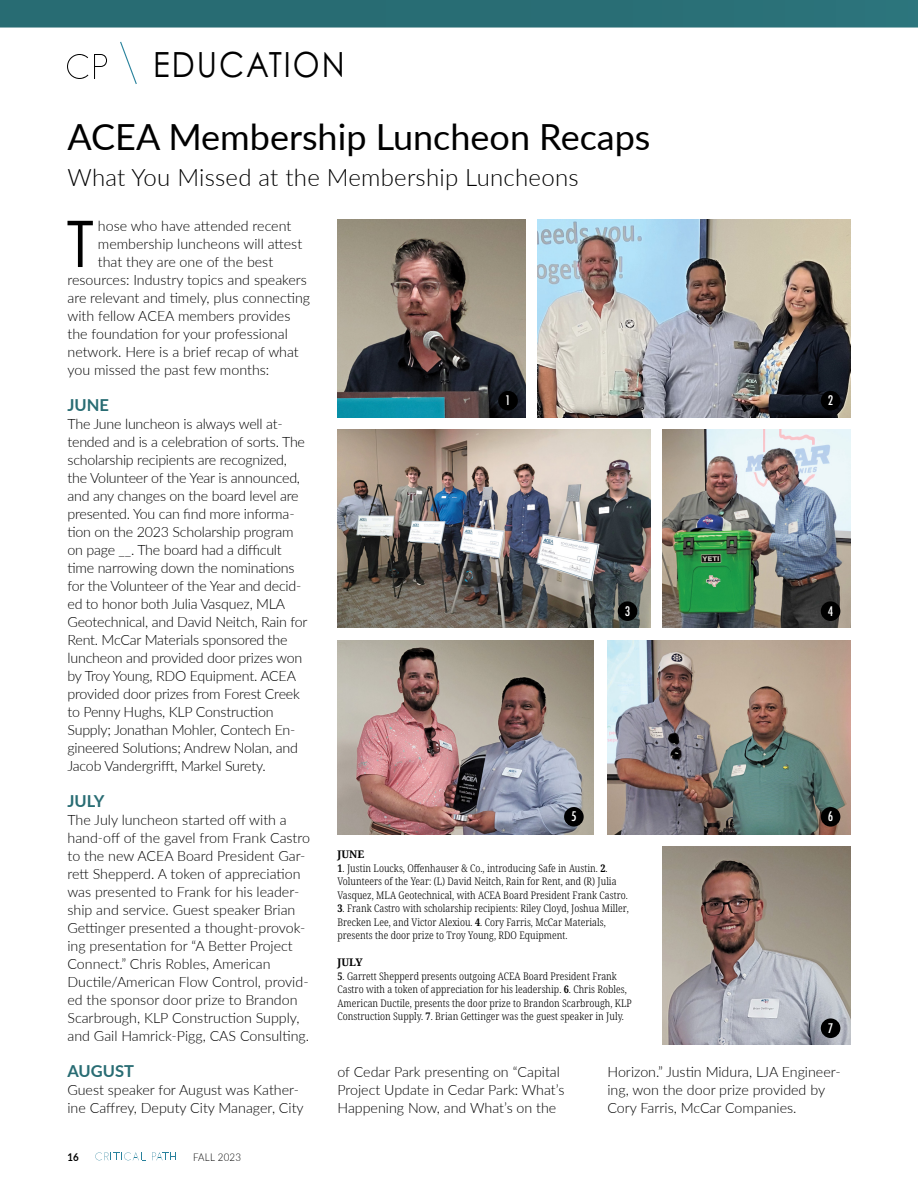
<style>
.page{position:relative;width:918px;height:1188px;background:#fff}
.page>*{position:absolute;margin:0;border:0;box-sizing:border-box;transform-origin:0 0}
.DropCap_Intro{font:64.35px "Century Gothic Pro";color:#000}
.Headline{font:36px "Lato";color:#000}
.t1{font:34.65px "Century Gothic Pro";letter-spacing:.065em;color:#000;scale:.89 1}
.Sub-Headline{font:300 24px "Lato";letter-spacing:.01em;color:#000}
.Body_Text_Indent{font:700 16.5px "Lato";color:#286c73}
.t2{font:500 14.55px "Futura PT Cond";color:#fff}
.Body_Text_No_Indent{font:300 14.25px/18px "Lato";color:#000}
.Body_Text_Indent-2{font:300 14.25px/18px "Lato";letter-spacing:-.015em;color:#000}
.DropCap_Intro-2{font:300 14.25px "Lato";color:#000}
.t3{font:300 10.8px "Lato";letter-spacing:.025em;color:#000;scale:.91 1}
.t4{font:700 10.8px "Lato";color:#000;scale:.91 1}
.t5{font:300 condensed 10.5px/13.5px "Noto Serif";letter-spacing:.005em;color:#000}
.t6{font:700 10.5px "Noto Serif";letter-spacing:.005em;color:#000}
.s1{font-weight:600}
.s2{font-weight:700}
</style>
<div class="page">
<svg style="left:95px;top:1152px;width:50px;height:9px"></svg>
<svg style="left:152px;top:1152px;width:24px;height:8px"></svg>
<img style="left:538px;top:219px;width:312px;height:198px">
<img style="left:338px;top:219px;width:188px;height:198px">
<img style="left:338px;top:430px;width:312px;height:198px">
<img style="left:662px;top:430px;width:188px;height:198px">
<img style="left:338px;top:640px;width:256px;height:194px">
<img style="left:608px;top:640px;width:242px;height:194px">
<img style="left:662px;top:847px;width:188px;height:198px">
<svg style="left:94px;top:54px;width:13px;height:25px"></svg>
<svg style="left:67px;top:54px;width:21px;height:25px"></svg>
<svg style="left:120px;top:41px;width:17px;height:43px"></svg>
<div style="left:0;top:0;width:918px;height:28px;background:#286d74"></div>
<div style="left:498px;top:391px;width:20px;height:20px;background:#000;border-radius:50%"></div>
<div style="left:821px;top:391px;width:19px;height:20px;background:#000;border-radius:50%"></div>
<div style="left:618px;top:601px;width:19px;height:20px;background:#000;border-radius:50%"></div>
<div style="left:821px;top:601px;width:19px;height:20px;background:#000;border-radius:50%"></div>
<div style="left:564px;top:807px;width:20px;height:20px;background:#000;border-radius:50%"></div>
<div style="left:821px;top:807px;width:19px;height:20px;background:#000;border-radius:50%"></div>
<div style="left:821px;top:1018px;width:19px;height:20px;background:#000;border-radius:50%"></div>
<p class="t1" style="left:153px;top:44px;width:217px">EDUCATION</p>
<p class="Headline" style="left:68px;top:112px;width:585px">ACEA Membership Luncheon Recaps</p>
<p class="Sub-Headline" style="left:68px;top:161px;width:513px">What You Missed at the Membership Luncheons</p>
<p class="DropCap_Intro" style="left:66px;top:205px;width:29px">T</p>
<p class="DropCap_Intro-2" style="left:98px;top:216px;width:195px">hose who have attended recent</p>
<p class="DropCap_Intro-2" style="left:98px;top:234px;width:206px">membership luncheons will attest</p>
<p class="DropCap_Intro-2" style="left:98px;top:252px;width:177px">that they are one of the best</p>
<p class="DropCap_Intro-2" style="left:68px;top:270px;width:241px">resources: Industry topics and speakers</p>
<p class="DropCap_Intro-2" style="left:68px;top:288px;width:244px">are relevant and timely, plus connecting</p>
<p class="DropCap_Intro-2" style="left:68px;top:306px;width:224px">with fellow ACEA members provides</p>
<p class="DropCap_Intro-2" style="left:68px;top:324px;width:222px">the foundation for your professional</p>
<p class="DropCap_Intro-2" style="left:68px;top:342px;width:233px">network. Here is a brief recap of what</p>
<p class="DropCap_Intro-2" style="left:68px;top:360px;width:203px">you missed the past few months:</p>
<p class="Body_Text_Indent" style="left:68px;top:393px;width:43px">JUNE</p>
<p class="Body_Text_Indent-2" style="left:68px;top:414px;width:242px">The June luncheon is always well at&shy;tended and is a celebration of sorts. The scholarship recipients are recognized, the Volunteer of the Year is announced, and any changes on the board level are presented. You can find more informa&shy;tion on the 2023 Scholarship program on page __. The board had a difficult time narrowing down the nominations for the Volunteer of the Year and decid&shy;ed to honor both Julia Vasquez, MLA Geotechnical, and David Neitch, Rain for Rent. McCar Materials sponsored the luncheon and provided door prizes won by Troy Young, RDO Equipment. ACEA provided door prizes from Forest Creek to Penny Hughs, KLP Construction Supply; Jonathan Mohler, Contech En&shy;gineered Solutions; Andrew Nolan, and Jacob Vandergrifft, Markel Surety.</p>
<p class="Body_Text_Indent" style="left:68px;top:789px;width:39px">JULY</p>
<p class="Body_Text_No_Indent" style="left:68px;top:810px;width:244px">The July luncheon started off with a hand-off of the gavel from Frank Castro to the new ACEA Board President Gar&shy;rett Shepperd. A token of appreciation was presented to Frank for his leader&shy;ship and service. Guest speaker Brian Gettinger presented a thought-provok&shy;ing presentation for “A Better Project Connect.” Chris Robles, American Ductile/American Flow Control, provid&shy;ed the sponsor door prize to Brandon Scarbrough, KLP Construction Supply, and Gail Hamrick-Pigg, CAS Consulting.</p>
<p class="Body_Text_Indent" style="left:68px;top:1059px;width:68px">AUGUST</p>
<p class="Body_Text_No_Indent" style="left:68px;top:1080px;width:238px">Guest speaker for August was Kather&shy;ine Caffrey, Deputy City Manager, City</p>
<p class="t2" style="left:505px;top:392px;width:7px">1</p>
<p class="t2" style="left:828px;top:392px;width:7px">2</p>
<p class="t2" style="left:625px;top:602px;width:7px">3</p>
<p class="t2" style="left:828px;top:602px;width:7px">4</p>
<p class="t2" style="left:571px;top:808px;width:7px">5</p>
<p class="t2" style="left:828px;top:808px;width:7px">6</p>
<p class="t6" style="left:338px;top:847px;width:28px">JUNE</p>
<p class="t5" style="left:338px;top:861px;width:292px"><span class="s1">1</span>. Justin Loucks, Offenhauser &amp; Co., introducing Safe in Austin. <span class="s2">2</span>.<br>Volunteers of the Year: (L) David Neitch, Rain for Rent, and (R) Julia<br>Vasquez, MLA Geotechnical, with ACEA Board President Frank Castro.</p>
<p class="t5" style="left:338px;top:902px;width:293px"><span class="s2">3</span>. Frank Castro with scholarship recipients: Riley Cloyd, Joshua Miller,<br>Brecken Lee, and Victor Alexiou. <span class="s2">4</span>. Cory Farris, McCar Materials, presents the door prize to Troy Young, RDO Equipment.</p>
<p class="t6" style="left:338px;top:955px;width:27px">JULY</p>
<p class="t5" style="left:338px;top:969px;width:296px"><span class="s1">5</span>. Garrett Shepperd presents outgoing ACEA Board President Frank Castro with a token of appreciation for his leadership. <span class="s2">6</span>. Chris Robles, American Ductile, presents the door prize to Brandon Scarbrough, KLP Construction Supply. <span class="s2">7</span>. Brian Gettinger was the guest speaker in July.</p>
<p class="t2" style="left:828px;top:1019px;width:7px">7</p>
<p class="Body_Text_No_Indent" style="left:338px;top:1062px;width:229px">of Cedar Park presenting on “Capital<br>Project Update in Cedar Park: What’s<br>Happening Now, and What’s on the</p>
<p class="Body_Text_No_Indent" style="left:608px;top:1062px;width:235px">Horizon.” Justin Midura, LJA Engineer&shy;ing, won the door prize provided by<br>Cory Farris, McCar Companies.</p>
<p class="t4" style="left:68px;top:1149px;width:14px">16</p>
<p class="t3" style="left:193px;top:1149px;width:54px">FALL 2023</p>
</div>
